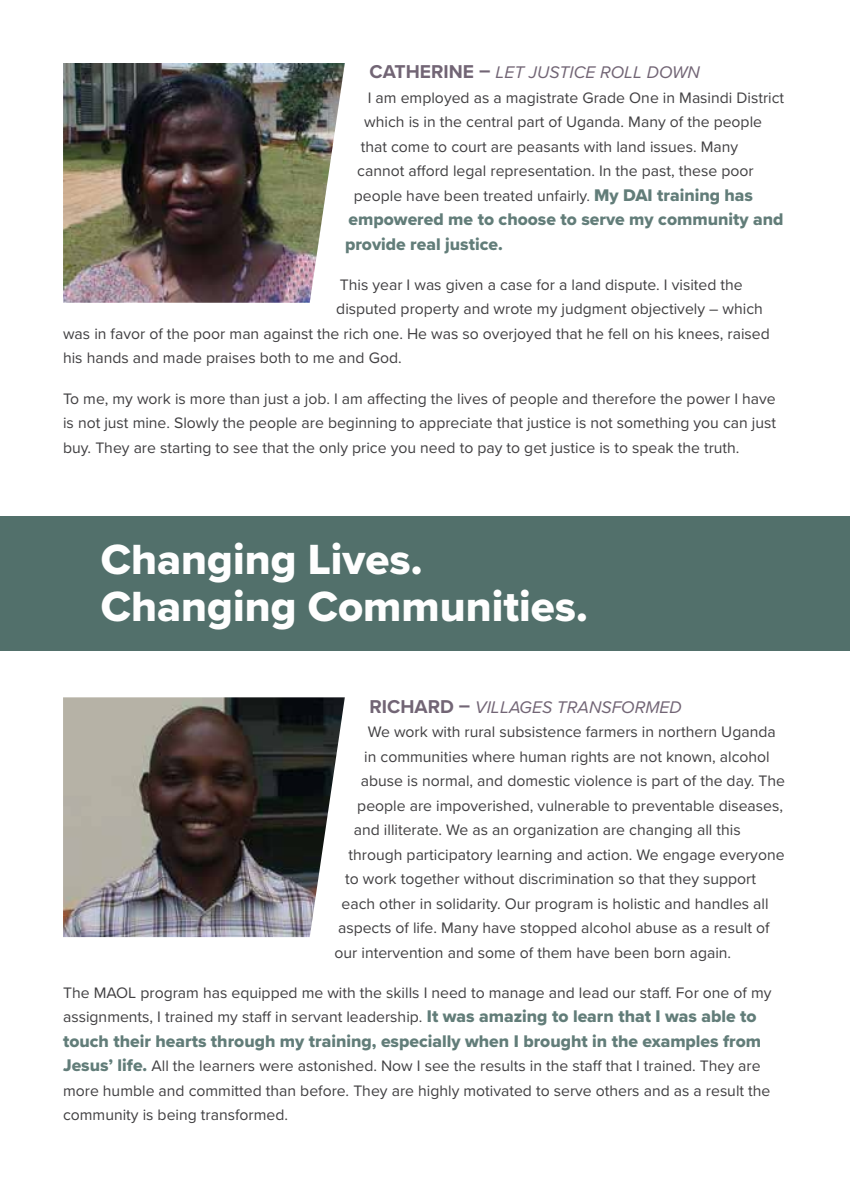
<style>
.page{position:relative;width:850px;height:1197px;background:#fff}
.page>*{position:absolute;margin:0;border:0;box-sizing:border-box;transform-origin:0 0}
.t1{font:43.75px/47.2px "Proxima Nova Extrabld";color:#fefefe}
.t2{font:17.5px/24.5px "Proxima Nova Extrabld";color:#627d79}
.t3{font:italic 17.5px "Proxima Nova";color:#726575}
.t4{font:15.75px/24.5px "Proxima Nova";color:#414042}
.s1{font-weight:700;font-style:normal;font-size:19.25px}
.s2{font-family:"Proxima Nova Extrabld";font-size:17.5px;color:#627d79}
</style>
<div class="page">
<img style="left:63px;top:63px;width:282px;height:240px">
<img style="left:63px;top:697px;width:282px;height:240px">
<div style="left:0;top:517px;width:849px;height:134px;background:#52706b"></div>
<p class="t3" style="left:369px;top:59px;width:331px"><span class="s1">CATHERINE –</span> LET JUSTICE ROLL DOWN</p>
<p class="t4" style="left:368px;top:85px;width:418px">I am employed as a magistrate Grade One in Masindi District</p>
<p class="t4" style="left:364px;top:109px;width:399px">which is in the central part of Uganda. Many of the people</p>
<p class="t4" style="left:361px;top:134px;width:379px">that come to court are peasants with land issues. Many</p>
<p class="t4" style="left:357px;top:158px;width:398px">cannot afford legal representation. In the past, these poor</p>
<p class="t4" style="left:354px;top:183px;width:400px">people have been treated unfairly. <span class="s2">My DAI training has</span></p>
<p class="t2" style="left:345px;top:207px;width:440px">empowered me to choose to serve my community and provide real justice.</p>
<p class="t4" style="left:340px;top:272px;width:404px">This year I was given a case for a land dispute. I visited the</p>
<p class="t4" style="left:336px;top:296px;width:428px">disputed property and wrote my judgment objectively – which</p>
<p class="t4" style="left:63px;top:321px;width:708px">was in favor of the poor man against the rich one. He was so overjoyed that he fell on his knees, raised</p>
<p class="t4" style="left:63px;top:345px;width:340px">his hands and made praises both to me and God.</p>
<p class="t4" style="left:63px;top:386px;width:714px;text-align:justify">To me, my work is more than just a job. I am affecting the lives of people and therefore the power I have is not just mine. Slowly the people are beginning to appreciate that justice is not something you can just buy. They are starting to see that the only price you need to pay to get justice is to speak the truth.</p>
<h1 class="t1" style="left:101px;top:535px;width:488px">Changing Lives.<br>Changing Communities.</h1>
<p class="t3" style="left:369px;top:694px;width:313px"><span class="s1">RICHARD –</span> VILLAGES TRANSFORMED</p>
<p class="t4" style="left:367px;top:719px;width:409px">We work with rural subsistence farmers in northern Uganda</p>
<p class="t4" style="left:364px;top:743px;width:407px">in communities where human rights are not known, alcohol</p>
<p class="t4" style="left:361px;top:768px;width:425px">abuse is normal, and domestic violence is part of the day. The</p>
<p class="t4" style="left:357px;top:792px;width:427px">people are impoverished, vulnerable to preventable diseases,</p>
<p class="t4" style="left:354px;top:817px;width:388px">and illiterate. We as an organization are changing all this</p>
<p class="t4" style="left:348px;top:841px;width:437px">through participatory learning and action. We engage everyone</p>
<p class="t4" style="left:345px;top:866px;width:412px">to work together without discrimination so that they support</p>
<p class="t4" style="left:341px;top:890px;width:428px">each other in solidarity. Our program is holistic and handles all</p>
<p class="t4" style="left:338px;top:915px;width:433px">aspects of life. Many have stopped alcohol abuse as a result of</p>
<p class="t4" style="left:334px;top:939px;width:398px">our intervention and some of them have been born again.</p>
<p class="t4" style="left:63px;top:980px;width:709px">The MAOL program has equipped me with the skills I need to manage and lead our staff. For one of my assignments, I trained my staff in servant leadership. <span class="s2">It was amazing to learn that I was able to</span></p>
<p class="t2" style="left:63px;top:1028px;width:699px">touch their hearts through my training, especially when I brought in the examples from</p>
<p class="t4" style="left:63px;top:1053px;width:708px"><span class="s2">Jesus’ life.</span> All the learners were astonished. Now I see the results in the staff that I trained. They are more humble and committed than before. They are highly motivated to serve others and as a result the community is being transformed.</p>
</div>
